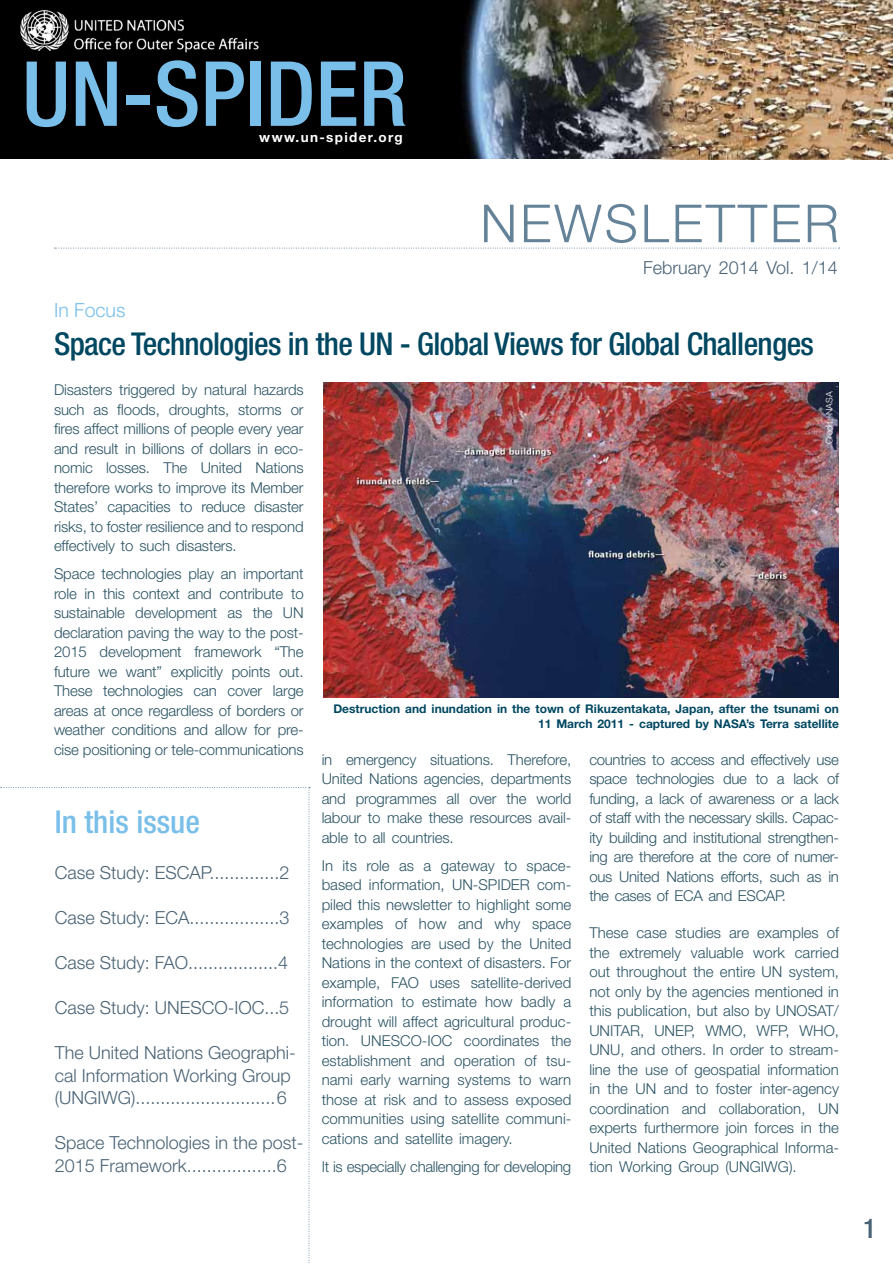
<style>
.page{position:relative;width:893px;height:1263px;background:#fff}
.page>*{position:absolute;margin:0;border:0;box-sizing:border-box;transform-origin:0 0}
.t1{font:500 condensed 90px "Helvetica Neue";color:#79bfea}
.t2{font:300 52.5px "Helvetica Neue";color:#648399}
.t3{font:500 condensed 31.5px "Helvetica Neue";letter-spacing:-.02em;color:#004761}
.t4{font:500 condensed 31.5px "Helvetica Neue";color:#79bfea}
.t5{font:500 condensed 27px "Helvetica Neue";color:#496274}
.t6{font:300 19.5px "Helvetica Neue";color:#79bfea}
.t7{font:300 18px/22.5px "Helvetica Neue";color:#496274}
.t8{font:300 15px/19.5px "Helvetica Neue";letter-spacing:-.01em;color:#2b5464;text-align:justify}
.t9{font:700 13.5px "Helvetica Neue";letter-spacing:.1em;color:#fff}
.t10{font:700 12px/14.4px "Helvetica Neue";color:#004761;text-align:right}
.t11{font:300 9px "Helvetica Neue";color:#fff}
</style>
<div class="page">
<div style="left:0;top:0;width:418px;height:159px;background:#000"></div>
<svg style="left:54px;top:248px;width:786px;height:138px"></svg>
<svg style="left:0;top:787px;width:310px;height:476px"></svg>
<img style="left:418px;top:0;width:217px;height:159px">
<img style="left:635px;top:0;width:258px;height:159px">
<img style="left:20px;top:10px;width:239px;height:43px">
<img style="left:323px;top:383px;width:515px;height:314px">
<h1 class="t1" style="left:22px;top:40px;width:387px">UN-SPIDER</h1>
<p class="t9" style="left:259px;top:129px;width:145px">www.un-spider.org</p>
<h2 class="t2" style="left:480px;top:191px;width:76px">Newsletter</h2>
<p class="t7" style="left:643px;top:255px;width:196px">February 2014 Vol. 1/14</p>
<h3 class="t6" style="left:54px;top:298px;width:73px">In Focus</h3>
<h3 class="t3" style="left:54px;top:325px;width:761px">Space Technologies in the UN - Global Views for Global Challenges</h3>
<p class="t8" style="left:54px;top:380px;width:251px">Disasters triggered by natural hazards such as floods, droughts, storms or fires affect millions of people every year and result in billions of dollars in eco&shy;nomic losses. The United Nations therefore works to improve its Member States’ capacities to reduce disaster risks, to foster resilience and to respond effectively to such disasters.</p>
<p class="t8" style="left:54px;top:564px;width:251px">Space technologies play an important role in this context and contribute to sustainable development as the UN declaration paving the way to the post-2015 development framework “The future we want” explicitly points out.<br>These technologies can cover large areas at once regardless of borders or weather conditions and allow for pre&shy;cise positioning or tele-communications</p>
<h3 class="t4" style="left:55px;top:803px;width:147px">In this issue</h3>
<p class="t7" style="left:55px;top:861px;width:236px">Case Study: ESCAP..............2</p>
<p class="t7" style="left:55px;top:906px;width:236px">Case Study: ECA..................3</p>
<p class="t7" style="left:55px;top:951px;width:235px">Case Study: FAO..................4</p>
<p class="t7" style="left:55px;top:996px;width:236px">Case Study: UNESCO-IOC...5</p>
<p class="t7" style="left:55px;top:1041px;width:243px">The United Nations Geographi&shy;cal Information Working Group (UNGIWG)............................6</p>
<p class="t7" style="left:55px;top:1131px;width:250px">Space Technologies in the post-<br>2015 Framework..................6</p>
<p class="t11" style="left:824px;top:444px;width:54px;rotate:-90deg">Credit: NASA</p>
<p class="t10" style="left:333px;top:701px;width:507px">Destruction and inundation in the town of Rikuzentakata, Japan, after the tsunami on<br>11 March 2011 - captured by NASA’s Terra satellite</p>
<p class="t8" style="left:322px;top:749px;width:251px">in emergency situations. Therefore, United Nations agencies, departments and programmes all over the world labour to make these resources avail&shy;able to all countries.</p>
<p class="t8" style="left:322px;top:855px;width:251px">In its role as a gateway to space&shy;based information, UN-SPIDER com&shy;piled this newsletter to highlight some examples of how and why space technologies are used by the United Nations in the context of disasters. For example, FAO uses satellite-derived information to estimate how badly a drought will affect agricultural produc&shy;tion. UNESCO-IOC coordinates the establishment and operation of tsu&shy;nami early warning systems to warn those at risk and to assess exposed communities using satellite communi&shy;cations and satellite imagery.</p>
<p class="t8" style="left:322px;top:1156px;width:251px">It is especially challenging for developing</p>
<p class="t8" style="left:589px;top:749px;width:251px">countries to access and effectively use space technologies due to a lack of funding, a lack of awareness or a lack of staff with the necessary skills. Capac&shy;ity building and institutional strengthen&shy;ing are therefore at the core of numer&shy;ous United Nations efforts, such as in the cases of ECA and ESCAP.</p>
<p class="t8" style="left:589px;top:923px;width:251px">These case studies are examples of the extremely valuable work carried out throughout the entire UN system, not only by the agencies mentioned in this publication, but also by UNOSAT/ UNITAR, UNEP, WMO, WFP, WHO, UNU, and others. In order to stream&shy;line the use of geospatial information in the UN and to foster inter-agency coordination and collaboration, UN experts furthermore join forces in the United Nations Geographical Informa&shy;tion Working Group (UNGIWG).</p>
<h3 class="t5" style="left:863px;top:1213px;width:14px">1</h3>
</div>
